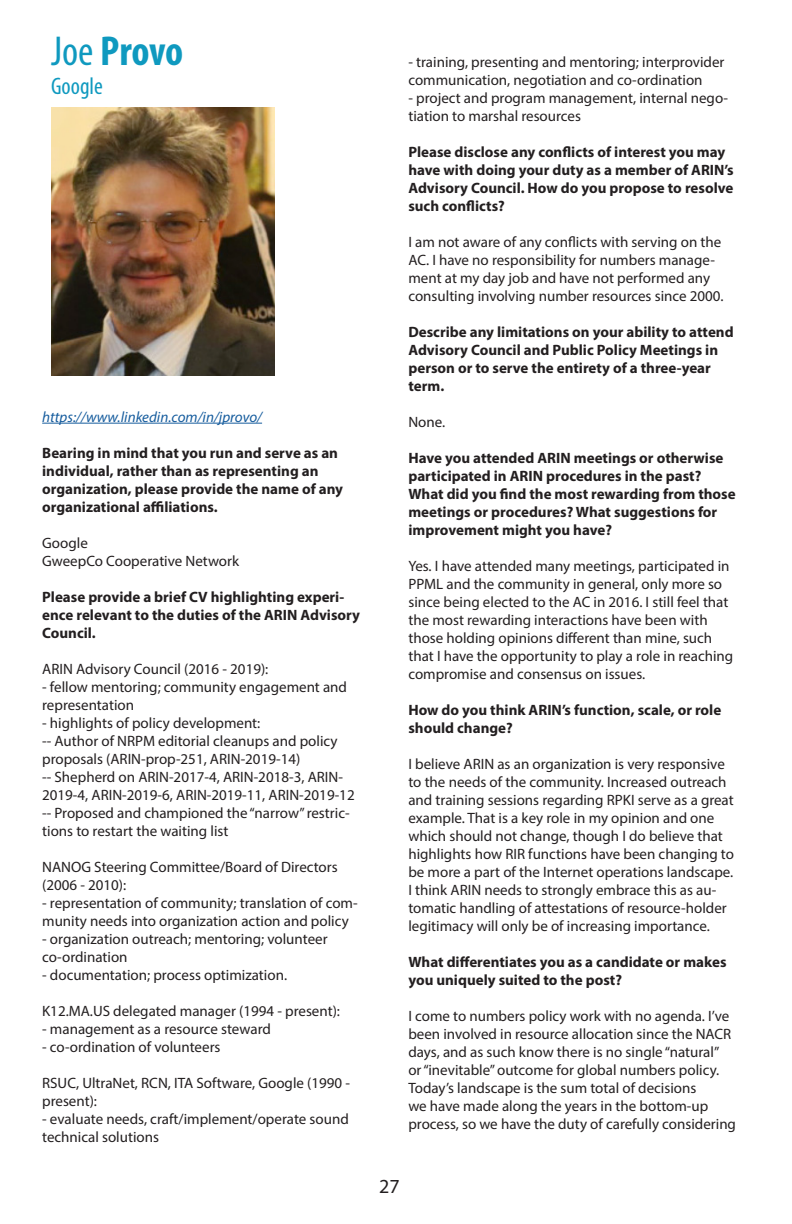
<style>
.page{position:relative;width:792px;height:1224px;background:#fff}
.page>*{position:absolute;margin:0;border:0;box-sizing:border-box;transform-origin:0 0}
.t1{font:700 condensed 42px "Myriad Pro";letter-spacing:-.005em;color:#0f99bf}
.t2{font:condensed 24px "Myriad Pro";color:#0f99bf}
.t3{font:20px "Myriad Pro";color:#231f20}
.t4{font:15px/18px "Myriad Pro";color:#231f20}
.t5{font:700 15px/18px "Myriad Pro";color:#231f20}
.t6{font:italic 15px "Myriad Pro";color:#175d9e}
.s1{font-weight:400}
</style>
<div class="page">
<hr style="left:42px;top:423px;width:220px;height:1px;background:#175d9e">
<img style="left:51px;top:107px;width:223px;height:268px">
<p class="t1" style="left:51px;top:25px;width:134px"><span class="s1">Joe</span> Provo</p>
<p class="t2" style="left:51px;top:71px;width:53px">Google</p>
<p class="t6" style="left:42px;top:407px;width:221px">https://www.linkedin.com/in/jprovo/</p>
<p class="t5" style="left:42px;top:443px;width:302px">Bearing in mind that you run and serve as an individual, rather than as representing an organization, please provide the name of any organizational affiliations.</p>
<p class="t4" style="left:42px;top:533px;width:47px">Google</p>
<p class="t4" style="left:42px;top:551px;width:198px">GweepCo Cooperative Network</p>
<p class="t5" style="left:42px;top:587px;width:319px">Please provide a brief CV highlighting experi&shy;ence relevant to the duties of the ARIN Advisory<br>Council.</p>
<p class="t4" style="left:42px;top:659px;width:228px">ARIN Advisory Council (2016 - 2019):</p>
<p class="t4" style="left:42px;top:677px;width:306px">- fellow mentoring; community engagement and representation</p>
<p class="t4" style="left:42px;top:713px;width:220px">- highlights of policy development:</p>
<p class="t4" style="left:42px;top:731px;width:297px">-- Author of NRPM editorial cleanups and policy proposals (ARIN-prop-251, ARIN-2019-14)</p>
<p class="t4" style="left:42px;top:767px;width:314px">-- Shepherd on ARIN-2017-4, ARIN-2018-3, ARIN-<br>2019-4, ARIN-2019-6, ARIN-2019-11, ARIN-2019-12</p>
<p class="t4" style="left:42px;top:803px;width:309px">-- Proposed and championed the “narrow” restric&shy;tions to restart the waiting list</p>
<p class="t4" style="left:42px;top:857px;width:297px">NANOG Steering Committee/Board of Directors (2006 - 2010):</p>
<p class="t4" style="left:42px;top:893px;width:317px">- representation of community; translation of com&shy;munity needs into organization action and policy</p>
<p class="t4" style="left:42px;top:929px;width:287px">- organization outreach; mentoring; volunteer co-ordination</p>
<p class="t4" style="left:42px;top:965px;width:246px">- documentation; process optimization.</p>
<p class="t4" style="left:42px;top:1001px;width:299px">K12.MA.US delegated manager (1994 - present):</p>
<p class="t4" style="left:42px;top:1019px;width:230px">- management as a resource steward</p>
<p class="t4" style="left:42px;top:1037px;width:180px">- co-ordination of volunteers</p>
<p class="t4" style="left:42px;top:1073px;width:309px">RSUC, UltraNet, RCN, ITA Software, Google (1990 - present):</p>
<p class="t4" style="left:42px;top:1109px;width:308px">- evaluate needs, craft/implement/operate sound technical solutions</p>
<p class="t4" style="left:408px;top:53px;width:318px">- training, presenting and mentoring; interprovider communication, negotiation and co-ordination</p>
<p class="t4" style="left:408px;top:89px;width:321px">- project and program management, internal nego&shy;tiation to marshal resources</p>
<p class="t5" style="left:408px;top:143px;width:327px">Please disclose any conflicts of interest you may have with doing your duty as a member of ARIN’s Advisory Council. How do you propose to resolve such conflicts?</p>
<p class="t4" style="left:408px;top:233px;width:317px">I am not aware of any conflicts with serving on the AC. I have no responsibility for numbers manage&shy;ment at my day job and have not performed any consulting involving number resources since 2000.</p>
<p class="t5" style="left:408px;top:323px;width:327px">Describe any limitations on your ability to attend Advisory Council and Public Policy Meetings in person or to serve the entirety of a three-year term.</p>
<p class="t4" style="left:408px;top:413px;width:38px">None.</p>
<p class="t5" style="left:408px;top:449px;width:329px">Have you attended ARIN meetings or otherwise participated in ARIN procedures in the past?<br>What did you find the most rewarding from those meetings or procedures? What suggestions for improvement might you have?</p>
<p class="t4" style="left:408px;top:557px;width:326px">Yes. I have attended many meetings, participated in PPML and the community in general, only more so since being elected to the AC in 2016. I still feel that the most rewarding interactions have been with those holding opinions different than mine, such that I have the opportunity to play a role in reaching compromise and consensus on issues.</p>
<p class="t5" style="left:408px;top:701px;width:314px">How do you think ARIN’s function, scale, or role should change?</p>
<p class="t4" style="left:408px;top:755px;width:327px">I believe ARIN as an organization is very responsive to the needs of the community. Increased outreach and training sessions regarding RPKI serve as a great example. That is a key role in my opinion and one which should not change, though I do believe that highlights how RIR functions have been changing to be more a part of the Internet operations landscape.<br>I think ARIN needs to strongly embrace this as au&shy;tomatic handling of attestations of resource-holder legitimacy will only be of increasing importance.</p>
<p class="t5" style="left:408px;top:953px;width:320px">What differentiates you as a candidate or makes you uniquely suited to the post?</p>
<p class="t4" style="left:408px;top:1007px;width:329px">I come to numbers policy work with no agenda. I’ve been involved in resource allocation since the NACR days, and as such know there is no single “natural” or “inevitable” outcome for global numbers policy.<br>Today’s landscape is the sum total of decisions<br>we have made along the years in the bottom-up process, so we have the duty of carefully considering</p>
<h3 class="t3" style="left:379px;top:1174px;width:22px">27</h3>
</div>
